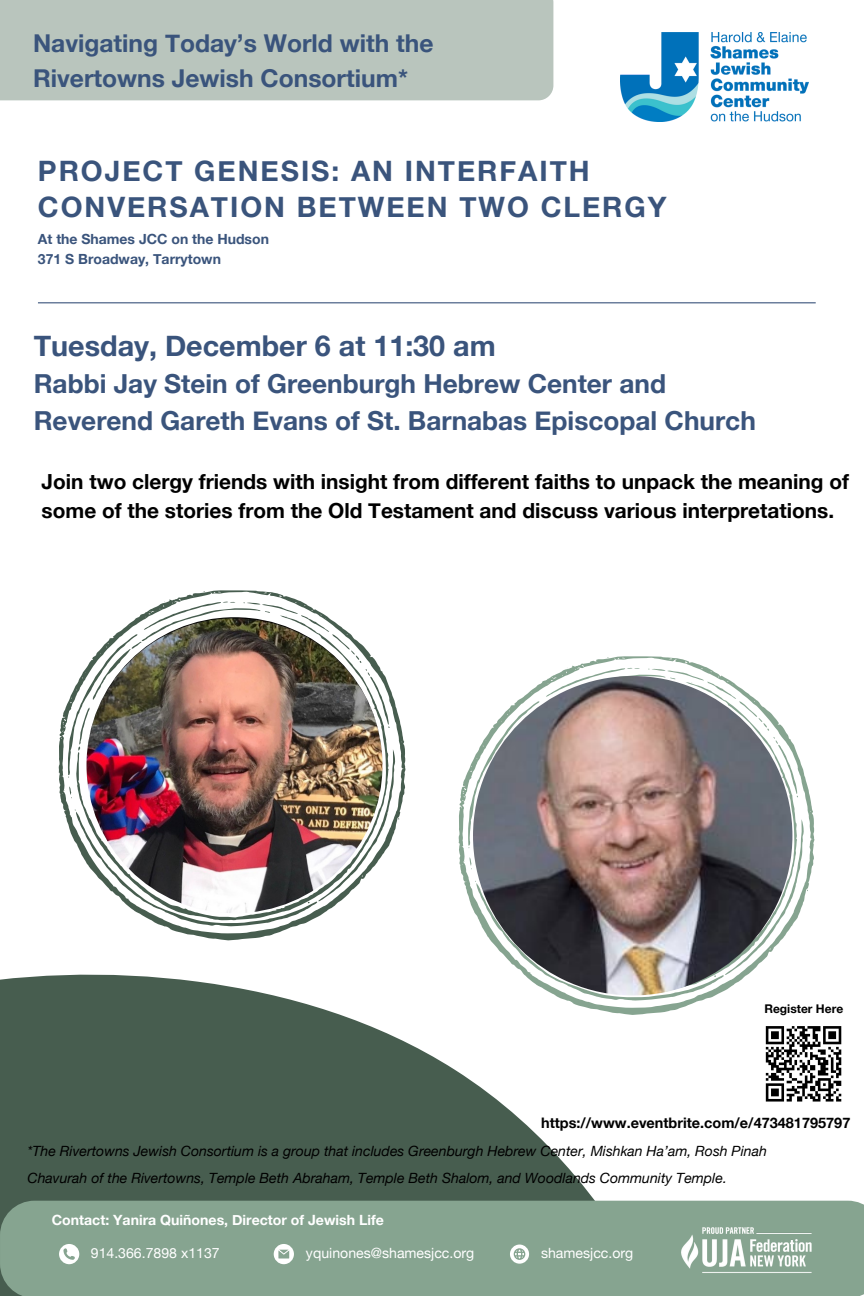
<style>
.page{position:relative;width:864px;height:1296px;background:#fff}
.page>*{position:absolute;margin:0;border:0;box-sizing:border-box;transform-origin:0 0}
.t1{font:700 28.7px "Helvetica Neue";color:#3a547c}
.t2{font:700 28.1px/35.5px "Helvetica Neue";letter-spacing:.07em;color:#3a547c}
.t3{font:700 26.2px/36.4px "Helvetica Neue";color:#3a547c}
.t4{font:700 24.6px/34.2px "Helvetica Neue";color:#3a547c}
.t5{font:700 20.8px/28.9px "Helvetica Neue";color:#000}
.t6{font:700 14.5px "Helvetica Neue";color:#000}
.t7{font:italic 14.1px/27px "Helvetica Neue";color:#000}
.t8{font:14.1px "Helvetica Neue";color:#fff}
.t9{font:700 14.1px "Helvetica Neue";color:#fff}
.t10{font:700 14px/19.5px "Helvetica Neue";color:#3a547c}
.t11{font:700 12px "Helvetica Neue";color:#000}
</style>
<div class="page">
<svg style="left:0;top:974px;width:633px;height:227px;fill:#475d4f"></svg>
<div style="left:0;top:1201px;width:633px;height:95px;background:#86a490"></div>
<svg style="left:59px;top:1244px;width:20px;height:20px"></svg>
<svg style="left:274px;top:1244px;width:20px;height:20px"></svg>
<svg style="left:510px;top:1245px;width:19px;height:19px"></svg>
<div style="left:0;top:0;width:553px;height:100px;background:#b9c5bd"></div>
<img style="left:621px;top:32px;width:188px;height:89px">
<img style="left:633px;top:1200px;width:231px;height:96px">
<hr style="left:38px;top:302px;width:778px;height:1px;background:#3a547c">
<svg style="left:58px;top:590px;width:348px;height:350px"></svg>
<svg style="left:458px;top:656px;width:357px;height:359px"></svg>
<img style="left:473px;top:676px;width:319px;height:319px;border-radius:50%">
<img style="left:87px;top:617px;width:295px;height:296px;border-radius:50%">
<svg style="left:765px;top:1026px;width:77px;height:76px"></svg>
<h3 class="t4" style="left:33px;top:26px;width:402px">Navigating Today’s World with the<br>Rivertowns Jewish Consortium*</h3>
<h2 class="t2" style="left:38px;top:153px;width:630px">PROJECT GENESIS: AN INTERFAITH<br>CONVERSATION BETWEEN TWO CLERGY</h2>
<p class="t10" style="left:38px;top:229px;width:233px">At the Shames JCC on the Hudson<br>371 S Broadway, Tarrytown</p>
<h1 class="t1" style="left:34px;top:328px;width:463px">Tuesday, December 6 at 11:30 am</h1>
<h3 class="t3" style="left:34px;top:365px;width:724px">Rabbi Jay Stein of Greenburgh Hebrew Center and<br>Reverend Gareth Evans of St. Barnabas Episcopal Church</h3>
<h3 class="t5" style="left:42px;top:467px;width:809px">Join two clergy friends with insight from different faiths to unpack the meaning of some of the stories from the Old Testament and discuss various interpretations.</h3>
<p class="t11" style="left:764px;top:1001px;width:80px">Register Here</p>
<p class="t6" style="left:541px;top:1114px;width:311px">https://www.eventbrite.com/e/473481795797</p>
<p class="t7" style="left:28px;top:1138px;width:741px">*The Rivertowns Jewish Consortium is a group that includes Greenburgh Hebrew Center, Mishkan Ha’am, Rosh Pinah<br>Chavurah of the Rivertowns, Temple Beth Abraham, Temple Beth Shalom, and Woodlands Community Temple.</p>
<p class="t9" style="left:52px;top:1211px;width:334px">Contact: Yanira Quiñones, Director of Jewish Life</p>
<p class="t8" style="left:91px;top:1245px;width:130px">914.366.7898 x1137</p>
<p class="t8" style="left:306px;top:1245px;width:170px">yquinones@shamesjcc.org</p>
<p class="t8" style="left:541px;top:1245px;width:94px">shamesjcc.org</p>
</div>
